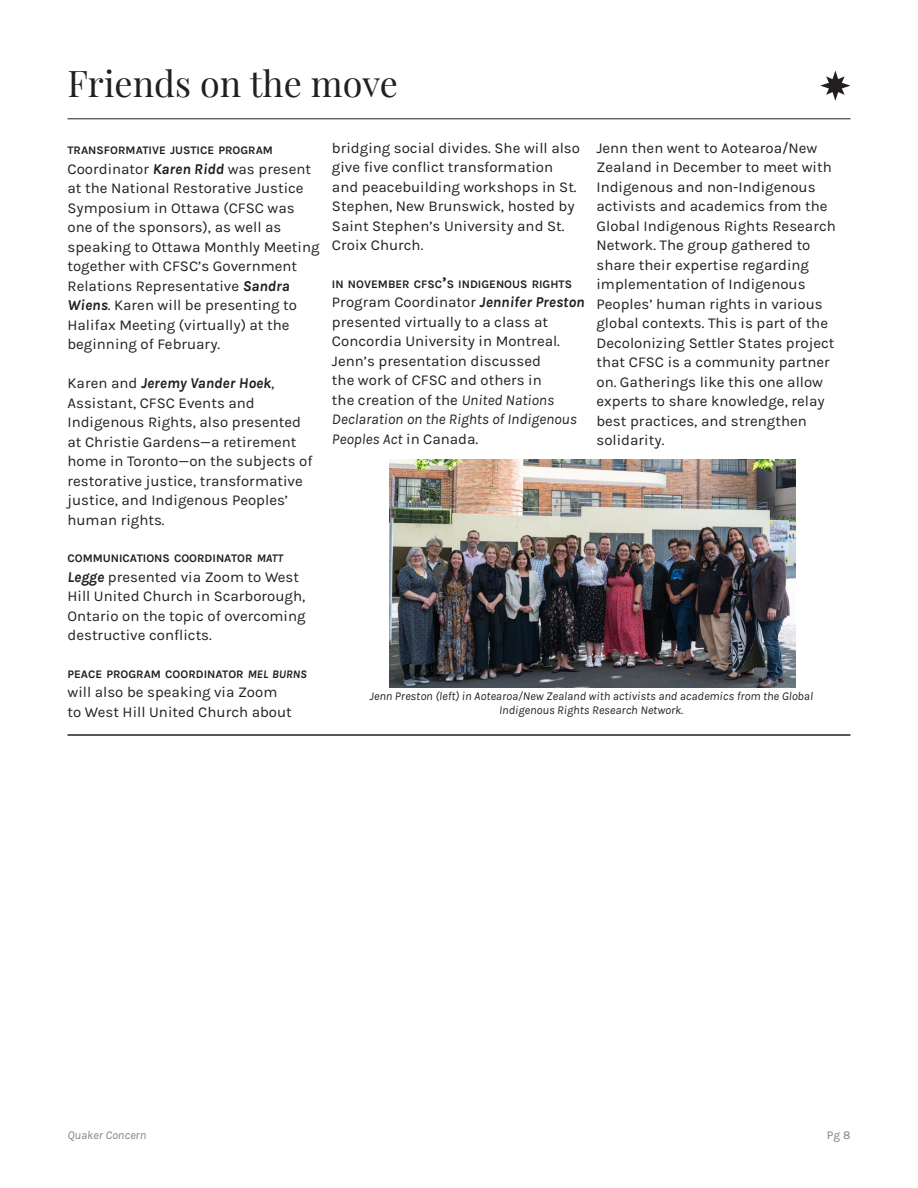
<style>
.page{position:relative;width:918px;height:1188px;background:#fff}
.page>*{position:absolute;margin:0;border:0;box-sizing:border-box;transform-origin:0 0}
.Article_Title{font:36px "Playfair Display";color:#231f20}
.Body_Copy{font:15px/19.5px "Karla";color:#231f20}
.Footnotes___Captions{font:italic 12px/13.5px "Karla";color:#231f20;text-align:center}
.t1{font:italic 12px "Karla";color:#808285}
.t2{font:12px "Karla";color:#808285}
.Body_Copy-2{font:700 11.55px "Karla";color:#231f20}
.s1{font-weight:700;font-style:italic}
.s2{font-style:italic}
.s3{font-size:16.5px}
</style>
<div class="page">
<hr style="left:68px;top:118px;width:782px;height:1px;background:#231f20">
<svg style="left:820px;top:71px;width:31px;height:30px"></svg>
<hr style="left:68px;top:734px;width:782px;height:2px;background:#231f20">
<img style="left:390px;top:459px;width:405px;height:228px">
<p class="Article_Title" style="left:68px;top:61px;width:332px">Friends on the move</p>
<p class="Body_Copy-2" style="left:68px;top:144px;width:207px">TRANSFORMATIVE JUSTICE PROGRAM</p>
<p class="Body_Copy" style="left:68px;top:159px;width:254px">Coordinator <span class="s1">Karen Ridd</span> was present at the National Restorative Justice<br>Symposium in Ottawa (CFSC was one of the sponsors), as well as speaking to Ottawa Monthly Meeting together with CFSC’s Government<br>Relations Representative <span class="s1">Sandra<br>Wiens</span>. Karen will be presenting to<br>Halifax Meeting (virtually) at the beginning of February.</p>
<p class="Body_Copy" style="left:68px;top:374px;width:246px">Karen and <span class="s1">Jeremy Vander Hoek</span>,<br>Assistant, CFSC Events and<br>Indigenous Rights, also presented at Christie Gardens—a retirement home in Toronto—on the subjects of restorative justice, transformative justice, and Indigenous Peoples’ human rights.</p>
<p class="Body_Copy-2" style="left:68px;top:552px;width:217px">COMMUNICATIONS COORDINATOR <span class="s2">MATT</span></p>
<p class="Body_Copy" style="left:68px;top:567px;width:240px"><span class="s1">Legge</span> presented via Zoom to West<br>Hill United Church in Scarborough,<br>Ontario on the topic of overcoming destructive conflicts.</p>
<p class="Body_Copy-2" style="left:68px;top:667px;width:241px">PEACE PROGRAM COORDINATOR <span class="s2">MEL BURNS</span></p>
<p class="Body_Copy" style="left:68px;top:683px;width:226px">will also be speaking via Zoom to West Hill United Church about</p>
<p class="Body_Copy" style="left:332px;top:138px;width:250px">bridging social divides. She will also give five conflict transformation and peacebuilding workshops in St.<br>Stephen, New Brunswick, hosted by<br>Saint Stephen’s University and St.<br>Croix Church.</p>
<p class="Body_Copy-2" style="left:332px;top:277px;width:242px">IN NOVEMBER CFSC<span class="s3">’</span>S INDIGENOUS RIGHTS</p>
<p class="Body_Copy" style="left:332px;top:293px;width:254px">Program Coordinator <span class="s1">Jennifer Preston </span>presented virtually to a class at Concordia University in Montreal.<br>Jenn’s presentation discussed<br>the work of CFSC and others in<br>the creation of the <span class="s2">United Nations Declaration on the Rights of Indigenous Peoples Act</span> in Canada.</p>
<p class="Body_Copy" style="left:597px;top:138px;width:241px">Jenn then went to Aotearoa/New<br>Zealand in December to meet with<br>Indigenous and non-Indigenous activists and academics from the<br>Global Indigenous Rights Research<br>Network. The group gathered to share their expertise regarding implementation of Indigenous<br>Peoples’ human rights in various global contexts. This is part of the<br>Decolonizing Settler States project that CFSC is a community partner on. Gatherings like this one allow experts to share knowledge, relay best practices, and strengthen solidarity.</p>
<p class="Footnotes___Captions" style="left:369px;top:690px;width:445px">Jenn Preston (left) in Aotearoa/New Zealand with activists and academics from the Global<br>Indigenous Rights Research Network.</p>
<p class="t1" style="left:68px;top:1129px;width:80px">Quaker Concern</p>
<p class="t2" style="left:827px;top:1129px;width:25px">Pg 8</p>
</div>
